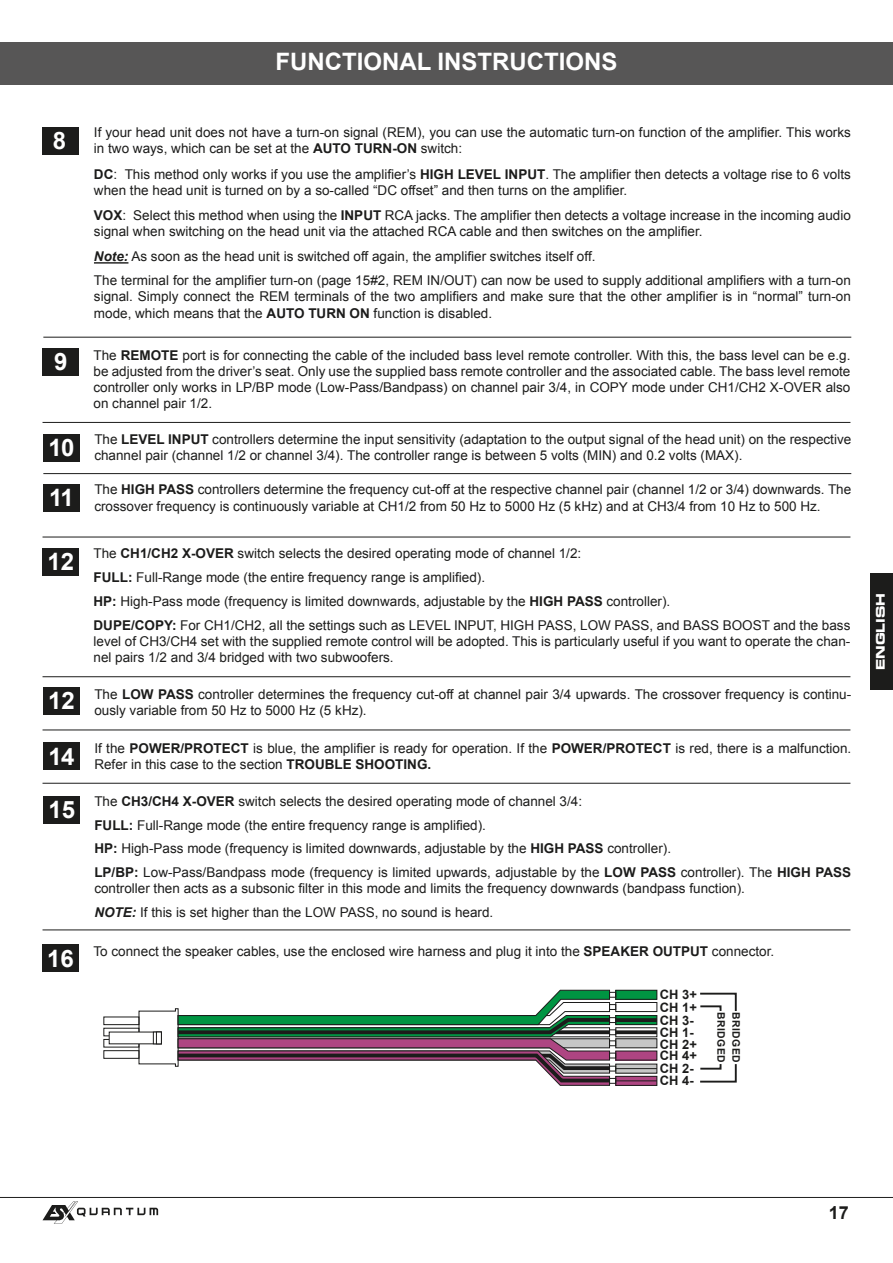
<style>
.page{position:relative;width:893px;height:1263px;background:#fff}
.page>*{position:absolute;margin:0;border:0;box-sizing:border-box;transform-origin:0 0}
.t1{font:700 24px "Arial";color:#fff}
.t2{font:700 18px "Arial";color:#1c1c1b}
.t3{font:13.5px/16.2px "Arial";color:#1c1c1b}
.t4{font:700 12.9px/25.2px "Arial";color:#1c1c1b}
.t5{font:12px "Eurostile Bold Extended Two";color:#fff}
.t6{font:700 10.35px "Arial";letter-spacing:.045em;color:#1c1c1b}
.s1{font-weight:700}
.s2{font-weight:700;font-style:italic}
.s3{font-weight:700;font-size:24px;color:#fff}
</style>
<div class="page">
<hr style="left:0;top:1197px;width:893px;height:1px;background:#1c1c1b">
<div style="left:0;top:43px;width:893px;height:42px;background:#575656"></div>
<svg style="left:43px;top:1201px;width:115px;height:23px"></svg>
<div style="left:870px;top:573px;width:23px;height:117px;background:#1c1c1b"></div>
<div style="left:43px;top:796px;width:37px;height:27px;background:#1c1c1b"></div>
<div style="left:42px;top:127px;width:37px;height:28px;background:#1c1c1b"></div>
<hr style="left:94px;top:262px;width:34px;height:2px;background:#1c1c1b">
<div style="left:43px;top:434px;width:37px;height:27px;background:#1c1c1b"></div>
<hr style="left:43px;top:537px;width:807px;height:1px;background:#1c1c1b">
<hr style="left:43px;top:676px;width:807px;height:1px;background:#1c1c1b">
<hr style="left:43px;top:422px;width:807px;height:1px;background:#1c1c1b">
<hr style="left:43px;top:929px;width:807px;height:1px;background:#1c1c1b">
<hr style="left:43px;top:730px;width:807px;height:1px;background:#1c1c1b">
<hr style="left:43px;top:783px;width:807px;height:1px;background:#1c1c1b">
<hr style="left:43px;top:473px;width:808px;height:1px;background:#1c1c1b">
<hr style="left:43px;top:337px;width:808px;height:1px;background:#1c1c1b">
<div style="left:43px;top:945px;width:36px;height:27px;background:#1c1c1b"></div>
<div style="left:43px;top:484px;width:37px;height:28px;background:#1c1c1b"></div>
<div style="left:43px;top:348px;width:36px;height:28px;background:#1c1c1b"></div>
<div style="left:43px;top:549px;width:36px;height:27px;background:#1c1c1b"></div>
<div style="left:43px;top:743px;width:37px;height:27px;background:#1c1c1b"></div>
<div style="left:43px;top:687px;width:37px;height:27px;background:#1c1c1b"></div>
<div style="left:104px;top:1050px;width:35px;height:9px;border:1px solid #1c1c1b"></div>
<div style="left:104px;top:1017px;width:35px;height:8px;border:1px solid #1c1c1b"></div>
<div style="left:616px;top:1015px;width:41px;height:10px;background:#009442"></div>
<div style="left:615px;top:1015px;width:42px;height:10px;border:1px solid #1c1c1b"></div>
<div style="left:616px;top:990px;width:41px;height:9px;background:#009442"></div>
<div style="left:615px;top:990px;width:42px;height:10px;border:1px solid #1c1c1b"></div>
<div style="left:615px;top:1002px;width:42px;height:10px;border:1px solid #1c1c1b"></div>
<div style="left:615px;top:1027px;width:42px;height:10px;border:1px solid #1c1c1b"></div>
<div style="left:616px;top:1039px;width:41px;height:9px;background:#c6c6c6"></div>
<div style="left:615px;top:1038px;width:42px;height:10px;border:1px solid #1c1c1b"></div>
<div style="left:616px;top:1051px;width:41px;height:9px;background:#ae4582"></div>
<svg style="left:617px;top:1066px;width:38px;height:5px"></svg>
<svg style="left:617px;top:1078px;width:38px;height:6px"></svg>
<div style="left:615px;top:1076px;width:42px;height:10px;border:1px solid #1c1c1b"></div>
<svg style="left:616px;top:1018px;width:41px;height:4px"></svg>
<svg style="left:616px;top:1030px;width:41px;height:4px"></svg>
<hr style="left:616px;top:1068px;width:41px;height:1px;background:#1c1c1b">
<svg style="left:138px;top:989px;width:478px;height:97px"></svg>
<hr style="left:616px;top:1080px;width:41px;height:1px;background:#1c1c1b">
<svg style="left:700px;top:992px;width:37px;height:19px"></svg>
<svg style="left:700px;top:1064px;width:37px;height:19px"></svg>
<h1 class="t1" style="left:275px;top:46px;width:344px">FUNCTIONAL INSTRUCTIONS</h1>
<h1 class="t1" style="left:53px;top:125px;width:15px">8</h1>
<p class="t3" style="left:94px;top:125px;width:758px">If your head unit does not have a turn-on signal (REM), you can use the automatic turn-on function of the amplifier. This works in two ways, which can be set at the <span class="s1">AUTO TURN-ON</span> switch:</p>
<p class="t3" style="left:94px;top:166px;width:758px"><span class="s1">DC</span>: This method only works if you use the amplifier’s <span class="s1">HIGH LEVEL INPUT</span>. The amplifier then detects a voltage rise to 6 volts when the head unit is turned on by a so-called “DC offset” and then turns on the amplifier.</p>
<p class="t3" style="left:94px;top:207px;width:758px"><span class="s1">VOX</span>: Select this method when using the <span class="s1">INPUT</span> RCA jacks. The amplifier then detects a voltage increase in the incoming audio signal when switching on the head unit via the attached RCA cable and then switches on the amplifier.</p>
<p class="t3" style="left:94px;top:245px;width:758px;line-height:23.7px"><span class="s2">Note:</span> As soon as the head unit is switched off again, the amplifier switches itself off.<br>The terminal for the amplifier turn-on (page 15#2, REM IN/OUT) can now be used to supply additional amplifiers with a turn-on</p>
<p class="t3" style="left:94px;top:289px;width:758px">signal. Simply connect the REM terminals of the two amplifiers and make sure that the other amplifier is in “normal” turn-on mode, which means that the <span class="s1">AUTO TURN ON</span> function is disabled.</p>
<h1 class="t1" style="left:54px;top:346px;width:15px">9</h1>
<p class="t3" style="left:94px;top:347px;width:758px;text-align:justify">The <span class="s1">REMOTE</span> port is for connecting the cable of the included bass level remote controller. With this, the bass level can be e.g. be adjusted from the driver’s seat. Only use the supplied bass remote controller and the associated cable. The bass level remote controller only works in LP/BP mode (Low-Pass/Bandpass) on channel pair 3/4, in COPY mode under CH1/CH2 X-OVER also on channel pair 1/2.</p>
<h1 class="t1" style="left:48px;top:431px;width:28px">10</h1>
<p class="t3" style="left:94px;top:431px;width:758px">The <span class="s1">LEVEL INPUT</span> controllers determine the input sensitivity (adaptation to the output signal of the head unit) on the respective channel pair (channel 1/2 or channel 3/4). The controller range is between 5 volts (MIN) and 0.2 volts (MAX).</p>
<h1 class="t1" style="left:49px;top:482px;width:26px">11</h1>
<p class="t3" style="left:94px;top:482px;width:758px">The <span class="s1">HIGH PASS</span> controllers determine the frequency cut-off at the respective channel pair (channel 1/2 or 3/4) downwards. The crossover frequency is continuously variable at CH1/2 from 50 Hz to 5000 Hz (5 kHz) and at CH3/4 from 10 Hz to 500 Hz.</p>
<h1 class="t1" style="left:47px;top:546px;width:28px">12</h1>
<h1 class="t1" style="left:48px;top:685px;width:28px">12</h1>
<p class="t3" style="left:94px;top:542px;width:758px;line-height:23.7px">The <span class="s1">CH1/CH2 X-OVER</span> switch selects the desired operating mode of channel 1/2:<br><span class="s1">FULL:</span> Full-Range mode (the entire frequency range is amplified).<br><span class="s1">HP:</span> High-Pass mode (frequency is limited downwards, adjustable by the <span class="s1">HIGH PASS</span> controller).<br><span class="s1">DUPE/COPY:</span> For CH1/CH2, all the settings such as LEVEL INPUT, HIGH PASS, LOW PASS, and BASS BOOST and the bass</p>
<p class="t3" style="left:94px;top:633px;width:758px">level of CH3/CH4 set with the supplied remote control will be adopted. This is particularly useful if you want to operate the chan&shy;nel pairs 1/2 and 3/4 bridged with two subwoofers.</p>
<p class="t3" style="left:94px;top:686px;width:758px">The <span class="s1">LOW PASS</span> controller determines the frequency cut-off at channel pair 3/4 upwards. The crossover frequency is continu&shy;ously variable from 50 Hz to 5000 Hz (5 kHz).</p>
<h1 class="t1" style="left:48px;top:740px;width:28px">14</h1>
<p class="t3" style="left:94px;top:740px;width:758px">If the <span class="s1">POWER/PROTECT</span> is blue, the amplifier is ready for operation. If the <span class="s1">POWER/PROTECT</span> is red, there is a malfunction.<br>Refer in this case to the section <span class="s1">TROUBLE SHOOTING.</span></p>
<h1 class="t1" style="left:49px;top:794px;width:28px">15</h1>
<p class="t3" style="left:94px;top:790px;width:758px;line-height:23.7px">The <span class="s1">CH3/CH4 X-OVER</span> switch selects the desired operating mode of channel 3/4:<br><span class="s1">FULL:</span> Full-Range mode (the entire frequency range is amplified).<br><span class="s1">HP:</span> High-Pass mode (frequency is limited downwards, adjustable by the <span class="s1">HIGH PASS</span> controller).<br><span class="s1">LP/BP:</span> Low-Pass/Bandpass mode (frequency is limited upwards, adjustable by the <span class="s1">LOW PASS</span> controller). The <span class="s1">HIGH PASS</span></p>
<p class="t3" style="left:94px;top:877px;width:652px;line-height:23.7px">controller then acts as a subsonic filter in this mode and limits the frequency downwards (bandpass function).<br><span class="s2">NOTE:</span> If this is set higher than the LOW PASS, no sound is heard.</p>
<p class="t3" style="left:47px;top:943px;width:728px"><span class="s3">16</span> To connect the speaker cables, use the enclosed wire harness and plug it into the <span class="s1">SPEAKER OUTPUT</span> connector.</p>
<p class="t4" style="left:660px;top:981px;width:39px;line-height:26.1px">CH 3+<br>CH 3-</p>
<p class="t4" style="left:660px;top:1043px;width:39px">CH 4+<br>CH 4-</p>
<p class="t4" style="left:660px;top:995px;width:39px">CH 1+<br>CH 1-</p>
<p class="t4" style="left:660px;top:1033px;width:39px;line-height:23.9px">CH 2+<br>CH 2-</p>
<p class="t6" style="left:728px;top:1012px;width:52px;rotate:90deg">BRIDGED</p>
<p class="t6" style="left:743px;top:1012px;width:52px;rotate:90deg">BRIDGED</p>
<p class="t5" style="left:872px;top:670px;width:79px;rotate:-90deg">ENGLISH</p>
<h2 class="t2" style="left:829px;top:1201px;width:22px">17</h2>
</div>
